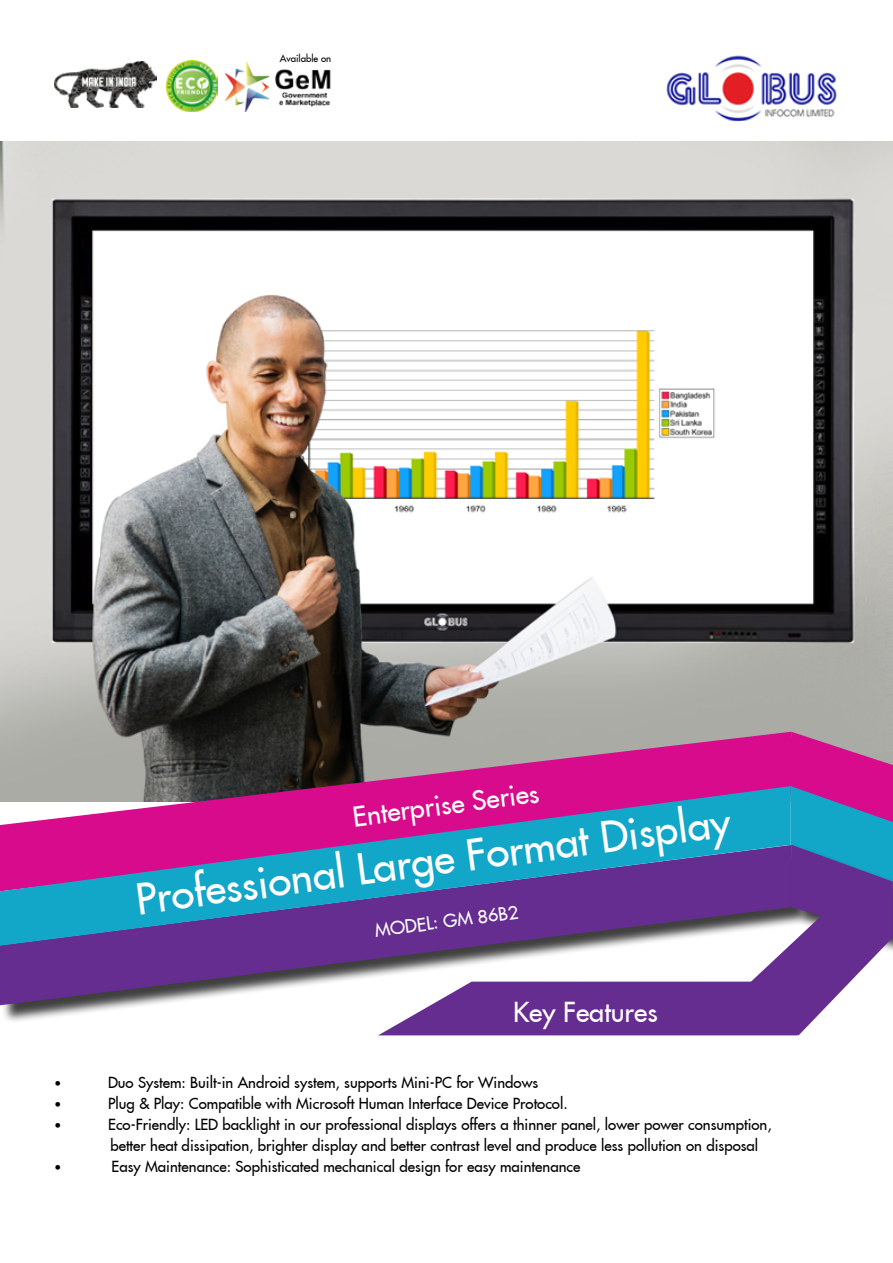
<style>
.page{position:relative;width:893px;height:1263px;background:#fff}
.page>*{position:absolute;margin:0;border:0;box-sizing:border-box;transform-origin:0 0}
.t1{font:42px "Fujiyama 2 Plain";color:#fff}
.t2{font:27px "Fujiyama 2 Plain";color:#fff}
.t3{font:18px "Fujiyama 2 Plain";color:#fff}
.t4{font:15px/21px "Fujiyama 2 Plain";color:#000101}
.t5{font:15px "Calibri";color:#000101}
.t6{font:9.6px "Fujiyama 2 Plain";color:#000101}
</style>
<div class="page">
<img style="left:0;top:142px;width:893px;height:590px">
<svg style="left:0;top:732px;width:378px;height:54px;background:#64625e"></svg>
<div style="left:2px;top:847px;width:809px;height:177px;background:#000;opacity:.75"></div>
<svg style="left:0;top:946px;width:378px;height:59px;fill:#662d91"></svg>
<svg style="left:0;top:786px;width:378px;height:160px;background:#7c57a4"></svg>
<svg style="left:378px;top:732px;width:515px;height:303px;background:#8465a8"></svg>
<img style="left:666px;top:55px;width:171px;height:67px">
<img style="left:54px;top:61px;width:102px;height:47px">
<img style="left:226px;top:61px;width:105px;height:50px">
<img style="left:166px;top:60px;width:51px;height:51px">
<p class="t6" style="left:280px;top:53px;width:53px">Available on</p>
<h2 class="t2" style="left:350px;top:800px;width:189px;rotate:-8deg">Enterprise Series</h2>
<h1 class="t1" style="left:133px;top:870px;width:601px;rotate:-7deg">Professional Large Format Display</h1>
<p class="t3" style="left:374px;top:918px;width:146px;rotate:-7deg">MODEL: GM 86B2</p>
<h2 class="t2" style="left:513px;top:994px;width:146px">Key Features</h2>
<p class="t5" style="left:54px;top:1073px;width:9px">•</p>
<p class="t4" style="left:108px;top:1072px;width:432px">Duo System: Built-in Android system, supports Mini-PC for Windows</p>
<p class="t5" style="left:54px;top:1094px;width:9px">•</p>
<p class="t4" style="left:108px;top:1093px;width:461px">Plug &amp; Play: Compatible with Microsoft Human Interface Device Protocol.</p>
<p class="t5" style="left:54px;top:1115px;width:9px">•</p>
<p class="t4" style="left:108px;top:1114px;width:665px">Eco-Friendly: LED backlight in our professional displays offers a thinner panel, lower power consumption, better heat dissipation, brighter display and better contrast level and produce less pollution on disposal</p>
<p class="t5" style="left:54px;top:1157px;width:9px">•</p>
<p class="t4" style="left:112px;top:1156px;width:470px">Easy Maintenance: Sophisticated mechanical design for easy maintenance</p>
</div>
